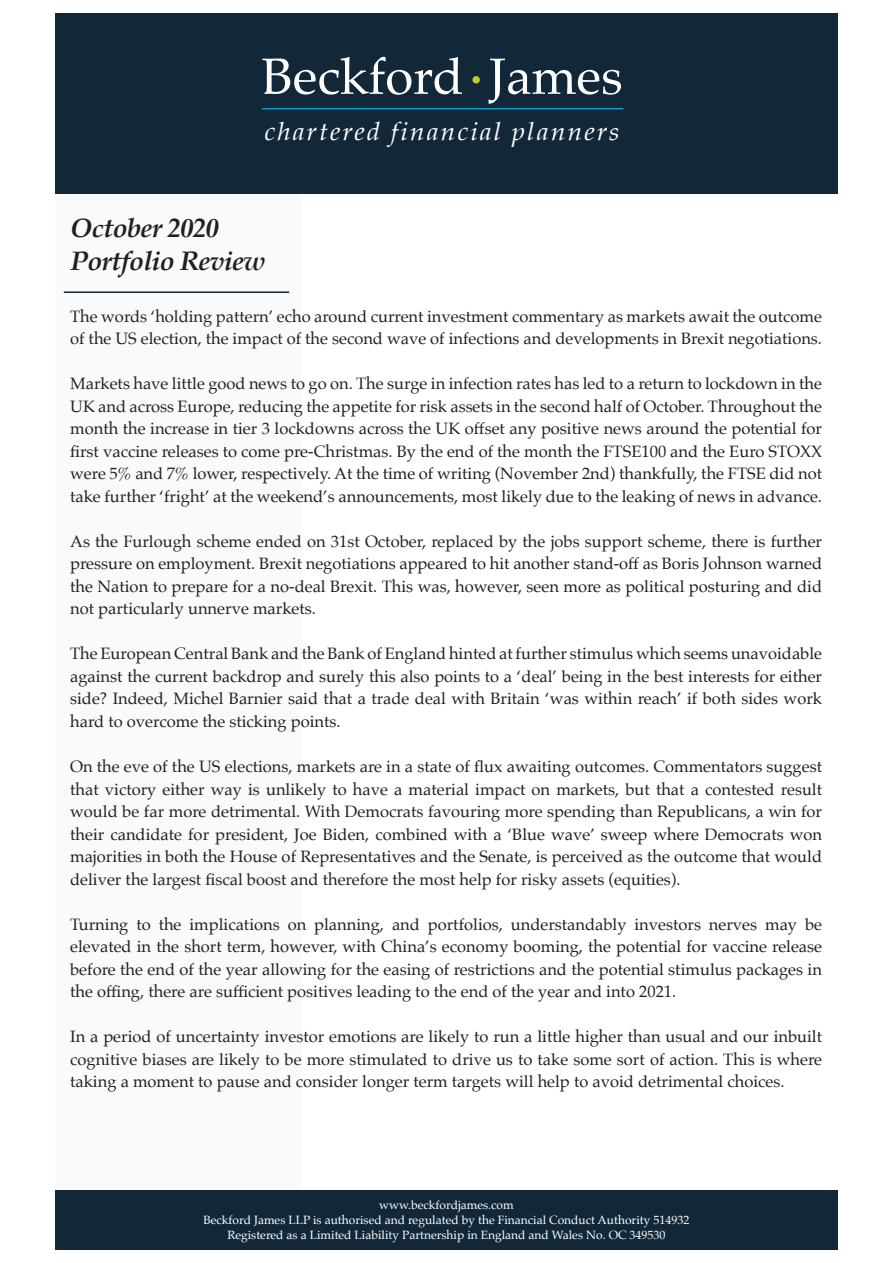
<style>
.page{position:relative;width:893px;height:1263px;background:#fff}
.page>*{position:absolute;margin:0;border:0;box-sizing:border-box;transform-origin:0 0}
.t1{font:51px "Palatino";color:#fff}
.t2{font:italic 700 27px/33px "Palatino";letter-spacing:-.03em;color:#231f20}
.t3{font:italic 25.5px "Palatino";letter-spacing:.075em;color:#fff;scale:1.05 1}
.t4{font:16.5px/22.5px "Palatino";color:#231f20;text-align:justify}
.t5{font:12px/15px "Palatino";color:#fff;text-align:center}
</style>
<div class="page">
<div style="left:55px;top:158px;width:247px;height:1041px;background:#fafafa"></div>
<div style="left:55px;top:13px;width:783px;height:180px;background:#122839"></div>
<div style="left:55px;top:1191px;width:783px;height:59px;background:#122839"></div>
<hr style="left:262px;top:108px;width:361px;height:1px;background:#009bc8">
<div style="left:472px;top:76px;width:8px;height:7px;background:#c1ce23;border-radius:50%"></div>
<hr style="left:64px;top:291px;width:225px;height:2px;background:#122839">
<h1 class="t1" style="left:262px;top:34px;width:362px">Beckford James</h1>
<h3 class="t3" style="left:264px;top:110px;width:340px">chartered financial planners</h3>
<h2 class="t2" style="left:70px;top:211px;width:197px">October 2020<br>Portfolio Review</h2>
<p class="t4" style="left:70px;top:305px;width:753px">The words ‘holding pattern’ echo around current investment commentary as markets await the outcome of the US election, the impact of the second wave of infections and developments in Brexit negotiations.</p>
<p class="t4" style="left:70px;top:372px;width:753px">Markets have little good news to go on. The surge in infection rates has led to a return to lockdown in the UK and across Europe, reducing the appetite for risk assets in the second half of October. Throughout the month the increase in tier 3 lockdowns across the UK offset any positive news around the potential for first vaccine releases to come pre-Christmas. By the end of the month the FTSE100 and the Euro STOXX were 5% and 7% lower, respectively. At the time of writing (November 2nd) thankfully, the FTSE did not take further ‘fright’ at the weekend’s announcements, most likely due to the leaking of news in advance.</p>
<p class="t4" style="left:70px;top:530px;width:753px">As the Furlough scheme ended on 31st October, replaced by the jobs support scheme, there is further pressure on employment. Brexit negotiations appeared to hit another stand-off as Boris Johnson warned the Nation to prepare for a no-deal Brexit. This was, however, seen more as political posturing and did not particularly unnerve markets.</p>
<p class="t4" style="left:70px;top:642px;width:753px">The European Central Bank and the Bank of England hinted at further stimulus which seems unavoidable against the current backdrop and surely this also points to a ‘deal’ being in the best interests for either side? Indeed, Michel Barnier said that a trade deal with Britain ‘was within reach’ if both sides work hard to overcome the sticking points.</p>
<p class="t4" style="left:70px;top:755px;width:753px">On the eve of the US elections, markets are in a state of flux awaiting outcomes. Commentators suggest that victory either way is unlikely to have a material impact on markets, but that a contested result would be far more detrimental. With Democrats favouring more spending than Republicans, a win for their candidate for president, Joe Biden, combined with a ‘Blue wave’ sweep where Democrats won majorities in both the House of Representatives and the Senate, is perceived as the outcome that would deliver the largest fiscal boost and therefore the most help for risky assets (equities).</p>
<p class="t4" style="left:70px;top:912px;width:753px">Turning to the implications on planning, and portfolios, understandably investors nerves may be elevated in the short term, however, with China’s economy booming, the potential for vaccine release before the end of the year allowing for the easing of restrictions and the potential stimulus packages in the offing, there are sufficient positives leading to the end of the year and into 2021.</p>
<p class="t4" style="left:70px;top:1025px;width:753px">In a period of uncertainty investor emotions are likely to run a little higher than usual and our inbuilt cognitive biases are likely to be more stimulated to drive us to take some sort of action. This is where taking a moment to pause and consider longer term targets will help to avoid detrimental choices.</p>
<p class="t5" style="left:204px;top:1197px;width:487px">www.beckfordjames.com<br>Beckford James LLP is authorised and regulated by the Financial Conduct Authority 514932<br>Registered as a Limited Liability Partnership in England and Wales No. OC 349530</p>
</div>
